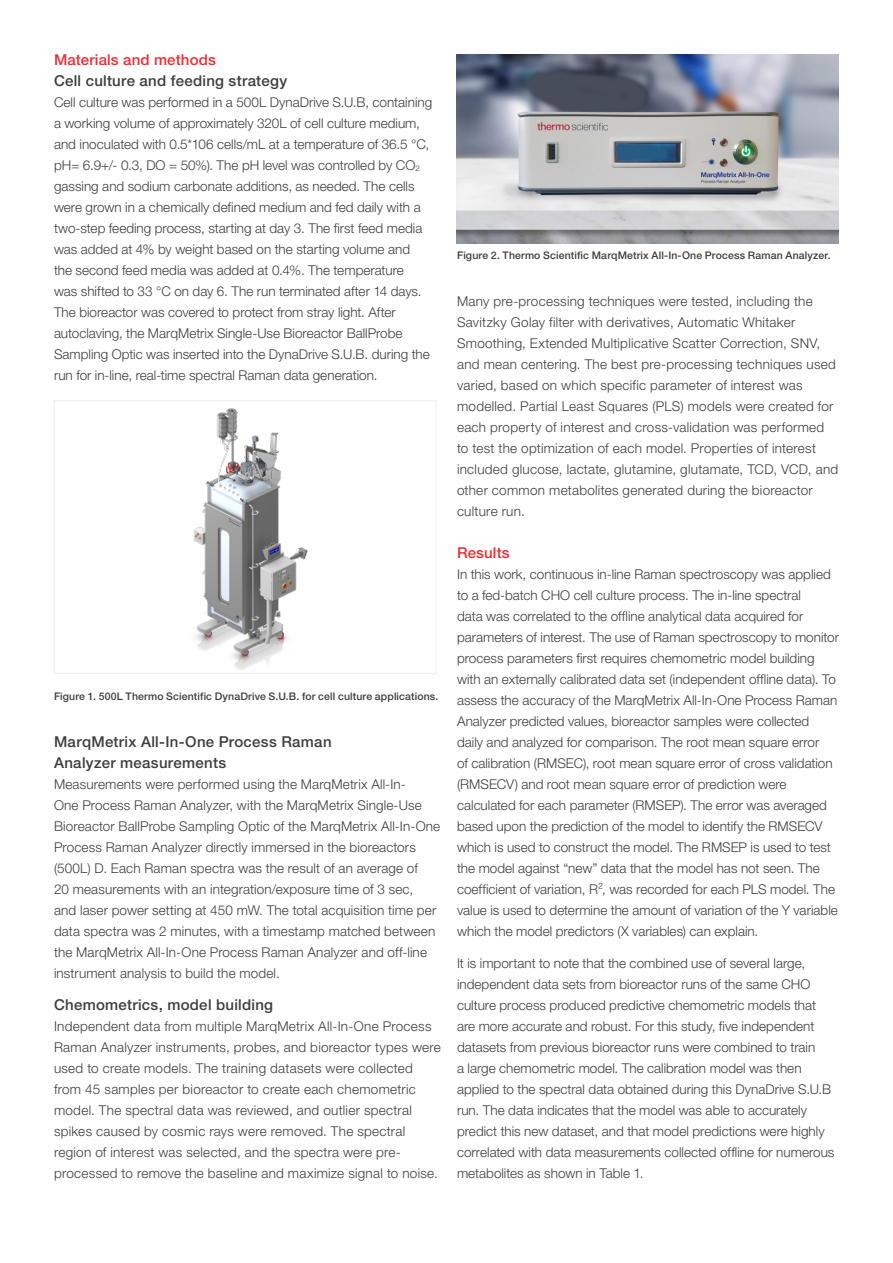
<style>
.page{position:relative;width:893px;height:1263px;background:#fff}
.page>*{position:absolute;margin:0;border:0;box-sizing:border-box;transform-origin:0 0}
.t1{font:500 15px/21px "Helvetica Neue LTW1 G";letter-spacing:.02em;color:#3e3e3f}
.t2{font:500 15px "Helvetica Neue LTW1 G";letter-spacing:.01em;color:#ee2d33}
.t3{font:300 13.5px/21px "Helvetica Neue LTW1 G";letter-spacing:.005em;color:#3e3e3f}
.t4{font:500 10.5px "Helvetica Neue LTW1 G";letter-spacing:.01em;color:#3e3e3f}
</style>
<div class="page">
<img style="left:194px;top:408px;width:114px;height:262px">
<img style="left:457px;top:54px;width:382px;height:189px">
<div style="left:54px;top:400px;width:382px;height:274px;border:1px solid #ececee"></div>
<p class="t2" style="left:54px;top:50px;width:163px">Materials and methods</p>
<p class="t1" style="left:54px;top:70px;width:235px">Cell culture and feeding strategy</p>
<p class="t3" style="left:54px;top:91px;width:380px">Cell culture was performed in a 500L DynaDrive S.U.B, containing a working volume of approximately 320L of cell culture medium, and inoculated with 0.5*106 cells/mL at a temperature of 36.5 °C, pH= 6.9+/- 0.3, DO = 50%). The pH level was controlled by CO<sub>2 </sub>gassing and sodium carbonate additions, as needed. The cells were grown in a chemically defined medium and fed daily with a two-step feeding process, starting at day 3. The first feed media was added at 4% by weight based on the starting volume and<br>the second feed media was added at 0.4%. The temperature<br>was shifted to 33 °C on day 6. The run terminated after 14 days.<br>The bioreactor was covered to protect from stray light. After autoclaving, the MarqMetrix Single-Use Bioreactor BallProbe Sampling Optic was inserted into the DynaDrive S.U.B. during the run for in-line, real-time spectral Raman data generation.</p>
<p class="t4" style="left:54px;top:690px;width:386px">Figure 1. 500L Thermo Scientific DynaDrive S.U.B. for cell culture applications.</p>
<p class="t1" style="left:54px;top:731px;width:279px">MarqMetrix All-In-One Process Raman<br>Analyzer measurements</p>
<p class="t3" style="left:54px;top:774px;width:388px">Measurements were performed using the MarqMetrix All-In-<br>One Process Raman Analyzer, with the MarqMetrix Single-Use Bioreactor BallProbe Sampling Optic of the MarqMetrix All-In-One Process Raman Analyzer directly immersed in the bioreactors (500L) D. Each Raman spectra was the result of an average of<br>20 measurements with an integration/exposure time of 3 sec,<br>and laser power setting at 450 mW. The total acquisition time per data spectra was 2 minutes, with a timestamp matched between the MarqMetrix All-In-One Process Raman Analyzer and off-line instrument analysis to build the model.</p>
<p class="t1" style="left:54px;top:994px;width:221px">Chemometrics, model building</p>
<p class="t3" style="left:54px;top:1015px;width:388px">Independent data from multiple MarqMetrix All-In-One Process Raman Analyzer instruments, probes, and bioreactor types were used to create models. The training datasets were collected from 45 samples per bioreactor to create each chemometric model. The spectral data was reviewed, and outlier spectral spikes caused by cosmic rays were removed. The spectral region of interest was selected, and the spectra were pre&shy;processed to remove the baseline and maximize signal to noise.</p>
<p class="t4" style="left:457px;top:249px;width:375px">Figure 2. Thermo Scientific MarqMetrix All-In-One Process Raman Analyzer.</p>
<p class="t3" style="left:457px;top:291px;width:383px">Many pre-processing techniques were tested, including the Savitzky Golay filter with derivatives, Automatic Whitaker Smoothing, Extended Multiplicative Scatter Correction, SNV, and mean centering. The best pre-processing techniques used varied, based on which specific parameter of interest was modelled. Partial Least Squares (PLS) models were created for each property of interest and cross-validation was performed to test the optimization of each model. Properties of interest included glucose, lactate, glutamine, glutamate, TCD, VCD, and other common metabolites generated during the bioreactor culture run.</p>
<p class="t2" style="left:457px;top:544px;width:54px">Results</p>
<p class="t3" style="left:457px;top:564px;width:383px">In this work, continuous in-line Raman spectroscopy was applied to a fed-batch CHO cell culture process. The in-line spectral<br>data was correlated to the offline analytical data acquired for parameters of interest. The use of Raman spectroscopy to monitor process parameters first requires chemometric model building with an externally calibrated data set (independent offline data). To assess the accuracy of the MarqMetrix All-In-One Process Raman Analyzer predicted values, bioreactor samples were collected<br>daily and analyzed for comparison. The root mean square error<br>of calibration (RMSEC), root mean square error of cross validation (RMSECV) and root mean square error of prediction were calculated for each parameter (RMSEP). The error was averaged based upon the prediction of the model to identify the RMSECV which is used to construct the model. The RMSEP is used to test the model against “new” data that the model has not seen. The coefficient of variation, R², was recorded for each PLS model. The value is used to determine the amount of variation of the Y variable which the model predictors (X variables) can explain.</p>
<p class="t3" style="left:457px;top:952px;width:379px">It is important to note that the combined use of several large, independent data sets from bioreactor runs of the same CHO culture process produced predictive chemometric models that are more accurate and robust. For this study, five independent datasets from previous bioreactor runs were combined to train<br>a large chemometric model. The calibration model was then applied to the spectral data obtained during this DynaDrive S.U.B run. The data indicates that the model was able to accurately predict this new dataset, and that model predictions were highly correlated with data measurements collected offline for numerous metabolites as shown in Table 1.</p>
</div>
